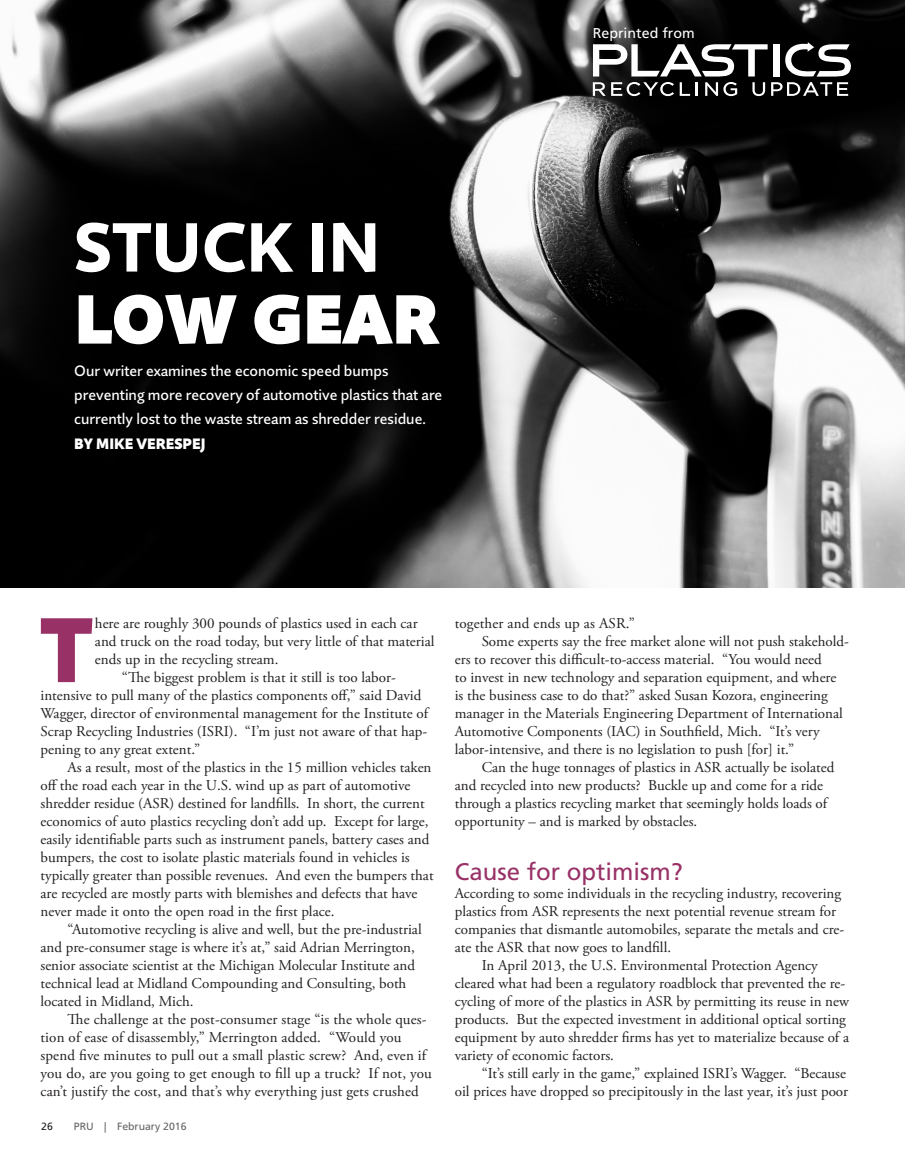
<style>
.page{position:relative;width:905px;height:1175px;background:#fff}
.page>*{position:absolute;margin:0;border:0;box-sizing:border-box;transform-origin:0 0}
.DropCap_para{font:900 91.2px "Quire Sans Pro";color:#983166}
.t1{font:800 69px/72px "Quire Sans Pro";color:#fff}
.subhead_table_title{font:24px "Frutiger LT Std";color:#983166}
.indented_para{font:15px/18px "Adobe Garamond Pro";color:#231f20}
.first_para_no_indent{font:15px/18px "Adobe Garamond Pro";color:#231f20}
.t2{font:500 15px/24px "Quire Sans Pro";color:#fff}
.DropCap_para-2{font:15px/18px "Adobe Garamond Pro";color:#231f20}
.t3{font:900 15px "Quire Sans Pro";color:#fff}
.t4{font:14.25px "Frutiger LT Std";color:#fff}
.t5{font:10.5px "Frutiger LT Std";color:#636366}
.t6{font:10.5px "Frutiger LT Std";color:#231f20}
.s1{font-weight:900}
</style>
<div class="page">
<img style="left:0;top:0;width:904px;height:587px">
<svg style="left:592px;top:42px;width:258px;height:54px"></svg>
<p class="t4" style="left:592px;top:24px;width:103px">Reprinted from</p>
<p class="t1" style="left:74px;top:210px;width:366px">STUCK IN<br><span class="s1">LOW GEAR</span></p>
<p class="t2" style="left:74px;top:358px;width:369px">Our writer examines the economic speed bumps preventing more recovery of automotive plastics that are currently lost to the waste stream as shredder residue.</p>
<p class="t3" style="left:74px;top:434px;width:133px">BY MIKE VERESPEJ</p>
<p class="DropCap_para" style="left:40px;top:591px;width:53px">T</p>
<p class="DropCap_para-2" style="left:95px;top:615px;width:341px">here are roughly 300 pounds of plastics used in each car and truck on the road today, but very little of that material ends up in the recycling stream.</p>
<p class="indented_para" style="left:40px;top:669px;width:389px;text-indent:81px">“The biggest problem is that it still is too labor&shy;intensive to pull many of the plastics components off,” said David Wagger, director of environmental management for the Institute of Scrap Recycling Industries (ISRI). “I’m just not aware of that hap&shy;pening to any great extent.”</p>
<p class="indented_para" style="left:40px;top:759px;width:394px;text-indent:27px">As a result, most of the plastics in the 15 million vehicles taken off the road each year in the U.S. wind up as part of automotive shredder residue (ASR) destined for landfills. In short, the current economics of auto plastics recycling don’t add up. Except for large, easily identifiable parts such as instrument panels, battery cases and bumpers, the cost to isolate plastic materials found in vehicles is typically greater than possible revenues. And even the bumpers that are recycled are mostly parts with blemishes and defects that have never made it onto the open road in the first place.</p>
<p class="indented_para" style="left:40px;top:921px;width:382px;text-indent:27px">“Automotive recycling is alive and well, but the pre-industrial and pre-consumer stage is where it’s at,” said Adrian Merrington, senior associate scientist at the Michigan Molecular Institute and technical lead at Midland Compounding and Consulting, both located in Midland, Mich.</p>
<p class="indented_para" style="left:40px;top:1011px;width:393px;text-indent:27px">The challenge at the post-consumer stage “is the whole ques&shy;tion of ease of disassembly,” Merrington added. “Would you spend five minutes to pull out a small plastic screw? And, even if you do, are you going to get enough to fill up a truck? If not, you can’t justify the cost, and that’s why everything just gets crushed</p>
<p class="t6" style="left:41px;top:1120px;width:13px">26</p>
<p class="t5" style="left:74px;top:1120px;width:114px">PRU | February 2016</p>
<p class="indented_para" style="left:454px;top:615px;width:182px">together and ends up as ASR.”</p>
<p class="indented_para" style="left:454px;top:633px;width:396px;text-indent:27px">Some experts say the free market alone will not push stakehold&shy;ers to recover this difficult-to-access material. “You would need<br>to invest in new technology and separation equipment, and where<br>is the business case to do that?” asked Susan Kozora, engineering manager in the Materials Engineering Department of International Automotive Components (IAC) in Southfield, Mich. “It’s very labor-intensive, and there is no legislation to push [for] it.”</p>
<p class="indented_para" style="left:454px;top:759px;width:381px;text-indent:27px">Can the huge tonnages of plastics in ASR actually be isolated and recycled into new products? Buckle up and come for a ride through a plastics recycling market that seemingly holds loads of opportunity – and is marked by obstacles.</p>
<p class="subhead_table_title" style="left:454px;top:857px;width:230px">Cause for optimism?</p>
<p class="first_para_no_indent" style="left:454px;top:885px;width:391px">According to some individuals in the recycling industry, recovering plastics from ASR represents the next potential revenue stream for companies that dismantle automobiles, separate the metals and cre&shy;ate the ASR that now goes to landfill.</p>
<p class="indented_para" style="left:454px;top:957px;width:396px;text-indent:27px">In April 2013, the U.S. Environmental Protection Agency cleared what had been a regulatory roadblock that prevented the re&shy;cycling of more of the plastics in ASR by permitting its reuse in new products. But the expected investment in additional optical sorting equipment by auto shredder firms has yet to materialize because of a variety of economic factors.</p>
<p class="indented_para" style="left:454px;top:1065px;width:395px;text-align:right">“It’s still early in the game,” explained ISRI’s Wagger. “Because<br>oil prices have dropped so precipitously in the last year, it’s just poor</p>
</div>
